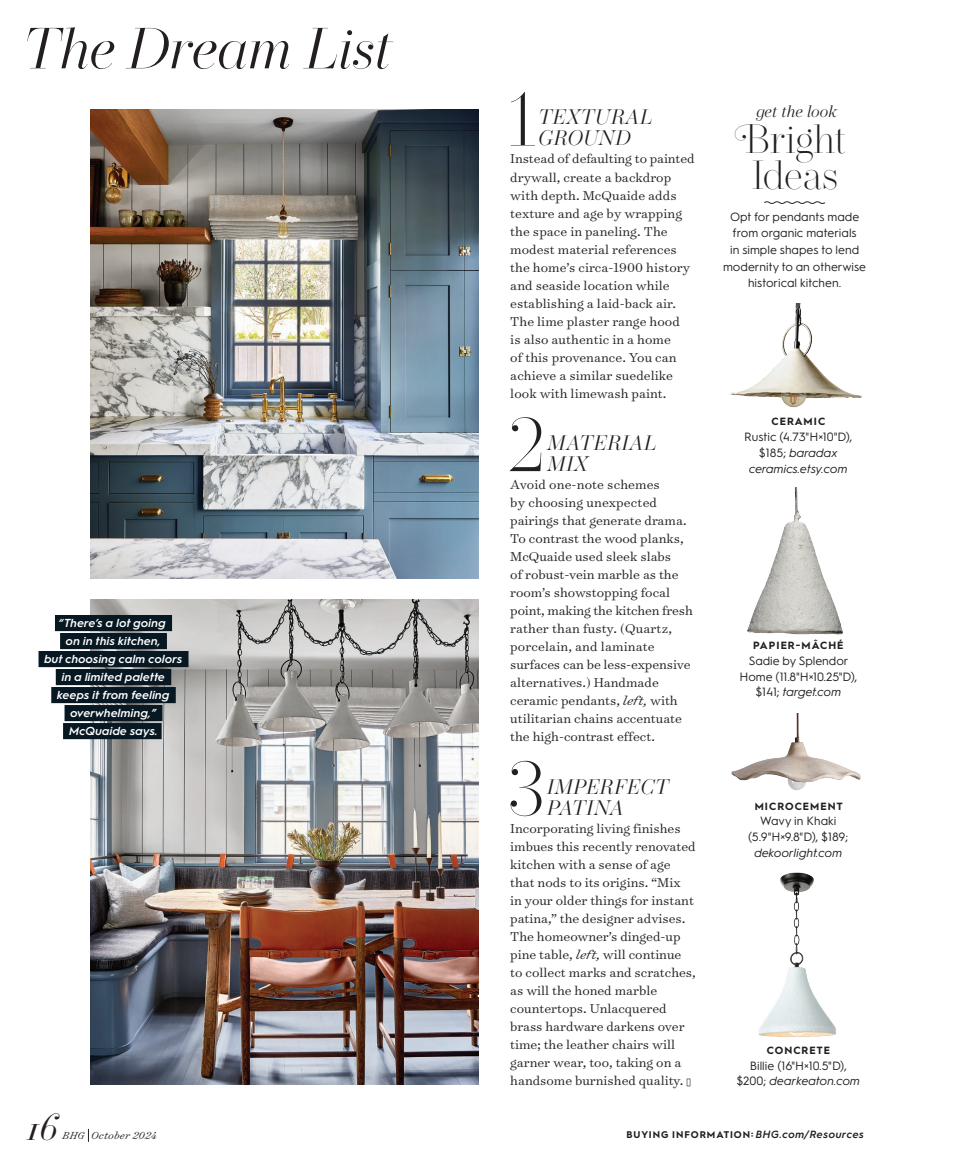
<style>
.page{position:relative;width:972px;height:1175px;background:#fff}
.page>*{position:absolute;margin:0;border:0;box-sizing:border-box;transform-origin:0 0}
.t1{font:200 75px "Operetta 32";color:#231f20}
.t2{font:italic 300 57.75px "Operetta 32";letter-spacing:-.005em;color:#231f20}
.t3{font:200 40.5px/36px "Operetta 32";color:#231f20;text-align:center}
.t4{font:italic 300 37.5px "HTF Didot L24";color:#231f20}
.t5{font:italic 300 21px/21px "Operetta 18";letter-spacing:.015em;color:#231f20}
.t6{font:italic 300 16.5px "Operetta 12";letter-spacing:.005em;color:#231f20}
.t7{font:300 14.7px/18px "Surveyor Text";color:#231f20}
.t8{font:12px/15.8px "Hurme Geometric Sans 1 A";color:#231f20;text-align:center}
.t9{font:italic 12px "Hurme Geometric Sans 1 A";color:#231f20}
.t10{font:italic 600 11.7px/18px "Hurme Geometric Sans 1 A";letter-spacing:.01em;color:#fff;text-align:center}
.t11{font:italic 300 11.7px "Surveyor Text";letter-spacing:.015em;color:#231f20}
.t12{font:700 10.5px "Hurme Geometric Sans 1 A";letter-spacing:.1em;color:#231f20}
.t13{font:700 9.75px "Hurme Geometric Sans 1 A";letter-spacing:.095em;color:#231f20}
.s1{font-style:italic}
.s2{font-weight:600;font-style:italic;font-size:10.5px}
</style>
<div class="page">
<img style="left:747px;top:487px;width:96px;height:148px">
<img style="left:731px;top:713px;width:130px;height:78px">
<img style="left:730px;top:304px;width:132px;height:104px">
<img style="left:758px;top:872px;width:78px;height:165px">
<img style="left:90px;top:110px;width:388px;height:468px">
<img style="left:90px;top:599px;width:388px;height:485px">
<svg style="left:88px;top:1128px;width:1px;height:13px"></svg>
<svg style="left:764px;top:201px;width:61px;height:3px"></svg>
<div style="left:55px;top:615px;width:117px;height:16px;background:#071822"></div>
<div style="left:60px;top:633px;width:107px;height:16px;background:#071822"></div>
<div style="left:39px;top:651px;width:150px;height:16px;background:#071822"></div>
<div style="left:56px;top:669px;width:115px;height:16px;background:#071822"></div>
<div style="left:51px;top:687px;width:125px;height:16px;background:#071822"></div>
<div style="left:65px;top:705px;width:97px;height:16px;background:#071822"></div>
<div style="left:63px;top:723px;width:99px;height:16px;background:#071822"></div>
<h2 class="t2" style="left:22px;top:15px;width:371px">The Dream List</h2>
<p class="t10" style="left:45px;top:613px;width:139px">“There’s a lot going<br>on in this kitchen,<br>but choosing calm colors in a limited palette keeps it from feeling overwhelming,”<br>McQuaide says.</p>
<h3 class="t4" style="left:27px;top:1099px;width:32px">16</h3>
<p class="t11" style="left:62px;top:1127px;width:96px">BHG October 2024</p>
<h1 class="t1" style="left:509px;top:56px;width:30px">1</h1>
<h3 class="t5" style="left:538px;top:107px;width:116px">TEXTURAL<br>GROUND</h3>
<p class="t7" style="left:510px;top:149px;width:186px">Instead of defaulting to painted drywall, create a backdrop with depth. McQuaide adds texture and age by wrapping the space in paneling. The modest material references the home’s circa-1900 history and seaside location while establishing a laid-back air.<br>The lime plaster range hood<br>is also authentic in a home<br>of this provenance. You can achieve a similar suedelike look with limewash paint.</p>
<h1 class="t1" style="left:508px;top:381px;width:40px">2</h1>
<h3 class="t5" style="left:547px;top:432px;width:111px">MATERIAL<br>MIX</h3>
<p class="t7" style="left:510px;top:475px;width:184px">Avoid one-note schemes<br>by choosing unexpected pairings that generate drama.<br>To contrast the wood planks,<br>McQuaide used sleek slabs<br>of robust-vein marble as the room’s showstopping focal point, making the kitchen fresh rather than fusty. (Quartz, porcelain, and laminate surfaces can be less-expensive alternatives.) Handmade ceramic pendants, <span class="s1">left,</span> with utilitarian chains accentuate the high-contrast effect.</p>
<h1 class="t1" style="left:507px;top:725px;width:40px">3</h1>
<h3 class="t5" style="left:547px;top:776px;width:124px">IMPERFECT<br>PATINA</h3>
<p class="t7" style="left:510px;top:818px;width:187px">Incorporating living finishes imbues this recently renovated kitchen with a sense of age that nods to its origins. “Mix in your older things for instant patina,” the designer advises.<br>The homeowner’s dinged-up pine table, <span class="s1">left,</span> will continue to collect marks and scratches, as will the honed marble countertops. Unlacquered brass hardware darkens over time; the leather chairs will garner wear, too, taking on a handsome burnished quality. ■</p>
<p class="t6" style="left:756px;top:102px;width:82px">get the look</p>
<h3 class="t3" style="left:733px;top:121px;width:115px">Bright<br>Ideas</h3>
<p class="t8" style="left:723px;top:208px;width:145px;line-height:16.5px">Opt for pendants made from organic materials<br>in simple shapes to lend modernity to an otherwise historical kitchen.</p>
<p class="t12" style="left:772px;top:414px;width:55px">CERAMIC</p>
<p class="t8" style="left:744px;top:428px;width:110px">Rustic (4.73"H×10"D), $185; <span class="s1">baradax ceramics.etsy.com</span></p>
<p class="t12" style="left:753px;top:638px;width:92px">PAPIER-MÂCHÉ</p>
<p class="t8" style="left:739px;top:652px;width:119px">Sadie by Splendor<br>Home (11.8"H×10.25"D), $141; <span class="s1">target.com</span></p>
<p class="t12" style="left:755px;top:798px;width:89px">MICROCEMENT</p>
<p class="t8" style="left:748px;top:812px;width:102px">Wavy in Khaki (5.9"H×9.8"D), $189;</p>
<p class="t9" style="left:754px;top:844px;width:89px">dekoorlight.com</p>
<p class="t12" style="left:767px;top:1042px;width:65px">CONCRETE</p>
<p class="t8" style="left:736px;top:1056px;width:125px">Billie (16"H×10.5"D), $200; <span class="s1">dearkeaton.com</span></p>
<p class="t13" style="left:626px;top:1128px;width:239px">BUYING INFORMATION: <span class="s2">BHG.com/Resources</span></p>
</div>
